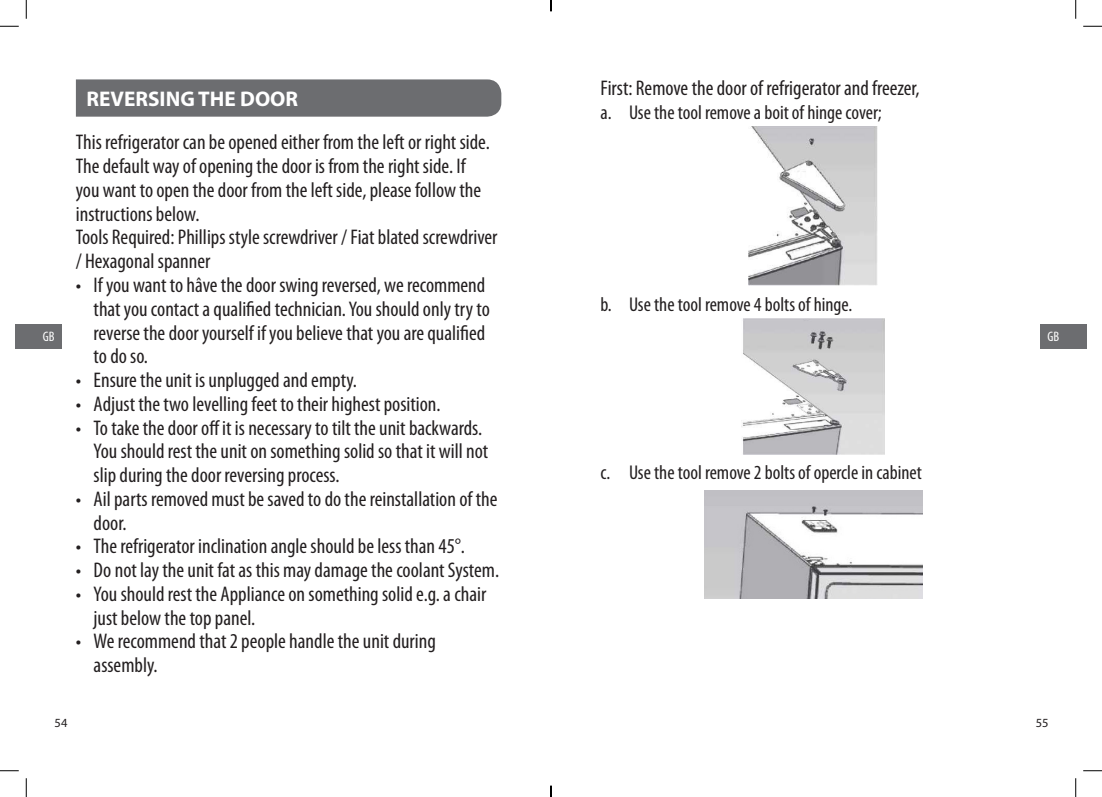
<style>
.page{position:relative;width:1102px;height:797px;background:#fff}
.page>*{position:absolute;margin:0;border:0;box-sizing:border-box;transform-origin:0 0}
.Body_4mm{font:condensed 21.25px/23.8px "Myriad Pro";color:#231f20}
.t1{font:700 21.25px "Myriad Pro";color:#fff}
.t2{font:condensed 20px "Myriad Pro";color:#231f20}
.t3{font:condensed 13.75px "Myriad Pro";color:#fff}
.t4{font:12.5px "Myriad Pro";color:#231f20}
</style>
<div class="page">
<div style="left:76px;top:79px;width:425px;height:38px;background:#6c6d70"></div>
<img style="left:748px;top:126px;width:129px;height:159px">
<img style="left:741px;top:319px;width:143px;height:135px">
<img style="left:704px;top:490px;width:218px;height:108px">
<div style="left:16px;top:323px;width:46px;height:25px;background:#6c6d70"></div>
<div style="left:1040px;top:323px;width:46px;height:25px;background:#6c6d70"></div>
<svg style="left:0;top:25px;width:19px;height:2px"></svg>
<svg style="left:1083px;top:25px;width:18px;height:2px"></svg>
<svg style="left:0;top:770px;width:19px;height:1px"></svg>
<svg style="left:1083px;top:770px;width:18px;height:1px"></svg>
<svg style="left:25px;top:0;width:2px;height:19px"></svg>
<svg style="left:25px;top:778px;width:2px;height:19px"></svg>
<svg style="left:1075px;top:0;width:1px;height:19px"></svg>
<svg style="left:1075px;top:778px;width:1px;height:19px"></svg>
<svg style="left:550px;top:785px;width:1px;height:12px"></svg>
<p class="t1" style="left:86px;top:87px;width:213px">REVERSING THE DOOR</p>
<p class="Body_4mm" style="left:600px;top:76px;width:320px">First: Remove the door of refrigerator and freezer,</p>
<p class="t2" style="left:600px;top:101px;width:283px">a. Use the tool remove a boit of hinge cover;</p>
<p class="Body_4mm" style="left:76px;top:130px;width:413px">This refrigerator can be opened either from the left or right side.<br>The default way of opening the door is from the right side. If you want to open the door from the left side, please follow the instructions below.</p>
<p class="Body_4mm" style="left:76px;top:225px;width:423px">Tools Required: Phillips style screwdriver / Fiat blated screwdriver / Hexagonal spanner</p>
<p class="Body_4mm" style="left:94px;top:273px;width:397px;text-indent:-18px">• If you want to hâve the door swing reversed, we recommend that you contact a qualified technician. You should only try to reverse the door yourself if you believe that you are qualified to do so.</p>
<p class="Body_4mm" style="left:76px;top:368px;width:280px">• Ensure the unit is unplugged and empty.</p>
<p class="Body_4mm" style="left:76px;top:391px;width:364px">• Adjust the two levelling feet to their highest position.</p>
<p class="Body_4mm" style="left:94px;top:415px;width:396px;text-indent:-18px">• To take the door off it is necessary to tilt the unit backwards.<br>You should rest the unit on something solid so that it will not slip during the door reversing process.</p>
<p class="Body_4mm" style="left:94px;top:486px;width:405px;text-indent:-18px">• Ail parts removed must be saved to do the reinstallation of the door.</p>
<p class="Body_4mm" style="left:76px;top:534px;width:388px">• The refrigerator inclination angle should be less than 45°.</p>
<p class="Body_4mm" style="left:76px;top:558px;width:423px">• Do not lay the unit fat as this may damage the coolant System.</p>
<p class="Body_4mm" style="left:94px;top:581px;width:394px;text-indent:-18px">• You should rest the Appliance on something solid e.g. a chair just below the top panel.</p>
<p class="Body_4mm" style="left:94px;top:629px;width:344px;text-indent:-18px">• We recommend that 2 people handle the unit during assembly.</p>
<p class="t2" style="left:600px;top:292px;width:251px">b. Use the tool remove 4 bolts of hinge.</p>
<p class="t3" style="left:43px;top:328px;width:13px">GB</p>
<p class="t3" style="left:1047px;top:328px;width:13px">GB</p>
<p class="t2" style="left:600px;top:460px;width:323px">c. Use the tool remove 2 bolts of opercle in cabinet</p>
<p class="t4" style="left:55px;top:716px;width:14px">54</p>
<p class="t4" style="left:1035px;top:716px;width:14px">55</p>
</div>
